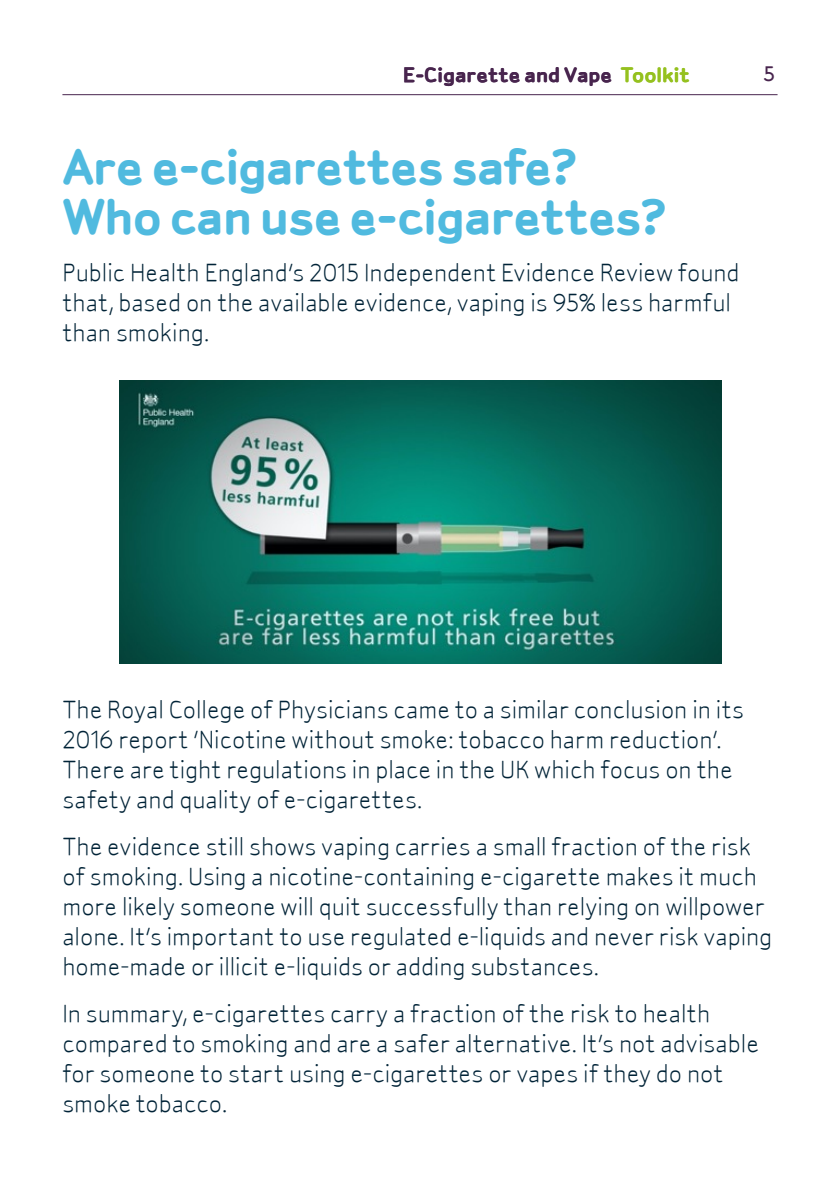
<style>
.page{position:relative;width:840px;height:1191px;background:#fff}
.page>*{position:absolute;margin:0;border:0;box-sizing:border-box;transform-origin:0 0}
.Heading_1{font:700 48px/50px "Smokefree Sylvia";letter-spacing:-.02em;color:#50badf}
.Body_Text{font:24px/30px "Smokefree Sylvia";letter-spacing:-.005em;color:#002337}
.t1{font:700 20px "Smokefree Sylvia";color:#48254e}
.t2{font:500 20px "Smokefree Sylvia";color:#48254e}
.s1{color:#95c11f}
</style>
<div class="page">
<hr style="left:62px;top:94px;width:715px;height:1px;background:#48254e">
<img style="left:120px;top:381px;width:600px;height:282px">
<p class="t1" style="left:403px;top:62px;width:288px">E-Cigarette and Vape <span class="s1">Toolkit</span></p>
<p class="t2" style="left:763px;top:62px;width:13px">5</p>
<p class="Heading_1" style="left:62px;top:141px;width:605px">Are e-cigarettes safe?<br>Who can use e-cigarettes?</p>
<p class="Body_Text" style="left:62px;top:257px;width:678px">Public Health England’s 2015 Independent Evidence Review found that, based on the available evidence, vaping is 95% less harmful than smoking.</p>
<p class="Body_Text" style="left:62px;top:694px;width:682px">The Royal College of Physicians came to a similar conclusion in its 2016 report ‘Nicotine without smoke: tobacco harm reduction’.<br>There are tight regulations in place in the UK which focus on the safety and quality of e-cigarettes.</p>
<p class="Body_Text" style="left:62px;top:831px;width:711px">The evidence still shows vaping carries a small fraction of the risk of smoking. Using a nicotine-containing e-cigarette makes it much more likely someone will quit successfully than relying on willpower alone. It’s important to use regulated e-liquids and never risk vaping home-made or illicit e-liquids or adding substances.</p>
<p class="Body_Text" style="left:62px;top:998px;width:697px">In summary, e-cigarettes carry a fraction of the risk to health compared to smoking and are a safer alternative. It’s not advisable for someone to start using e-cigarettes or vapes if they do not smoke tobacco.</p>
</div>
